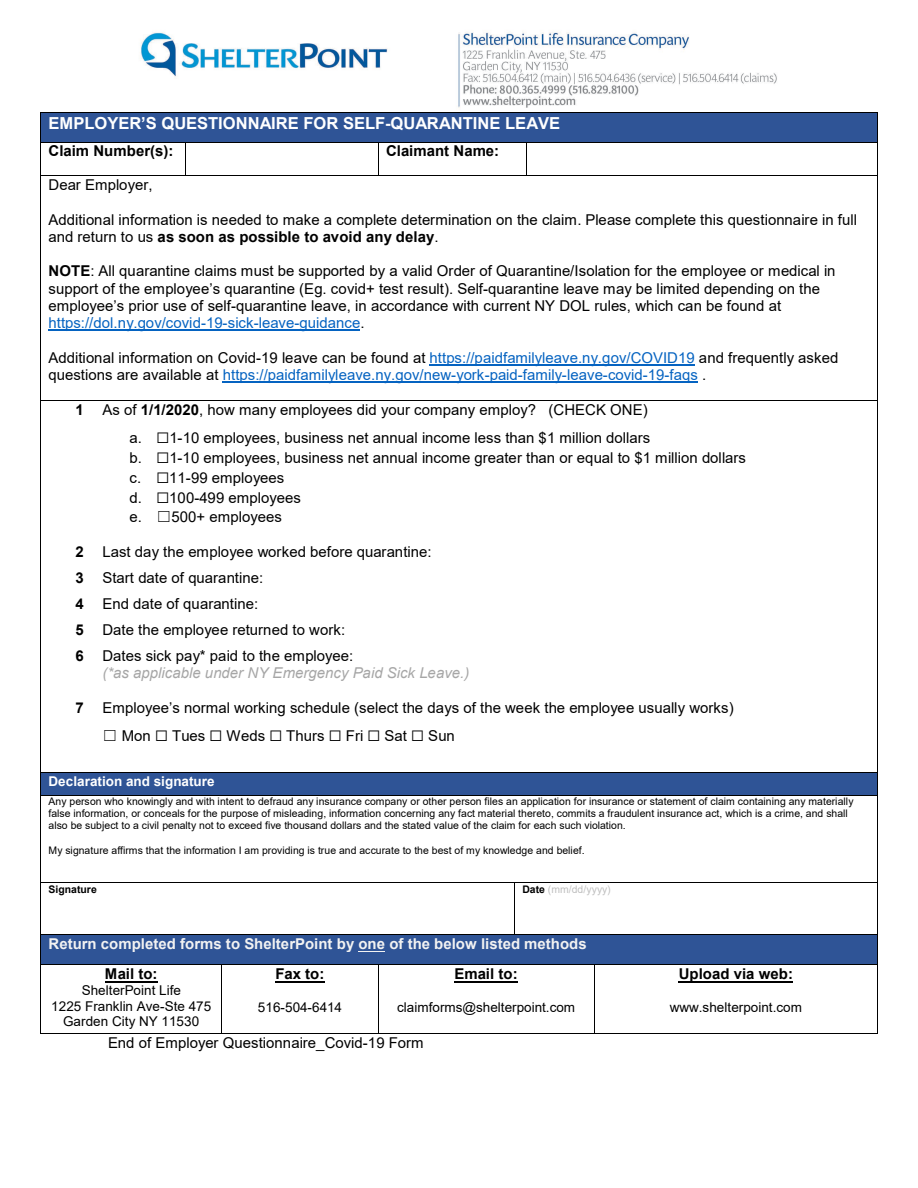
<style>
.page{position:relative;width:918px;height:1188px;background:#fff}
.page>*{position:absolute;margin:0;border:0;box-sizing:border-box;transform-origin:0 0}
.t1{font:700 16.5px "Arial";letter-spacing:-.005em;color:#fff}
.t2{font:15px/17.2px "Arial";color:#000}
.t3{font:15px/17.1px "Arial";color:#0563c1}
.t4{font:700 15px "Arial";color:#000}
.t5{font:700 15px "Arial";letter-spacing:.005em;color:#f2f2f2}
.t6{font:italic 15px "Arial";color:#a6a6a6}
.t7{font:13.5px "Arial";letter-spacing:.005em;color:#000}
.t8{font:700 13.5px "Arial";color:#fff}
.t9{font:10.5px/12px "Arial";color:#000}
.t10{font:10.5px "Arial";color:#bfbfbf}
.t11{font:700 10.5px "Arial";color:#000}
.s1{font-weight:700}
.s2{color:#0563c1}
.s3{color:#000}
.s4{font-family:"MS Gothic"}
.s5{font-weight:700;color:#000}
</style>
<div class="page">
<img style="left:141px;top:31px;width:636px;height:77px">
<div style="left:49px;top:113px;width:820px;height:29px;background:#2f5496"></div>
<hr style="left:41px;top:112px;width:836px;height:1px;background:#000">
<svg style="left:40px;top:112px;width:1px;height:30px"></svg>
<hr style="left:41px;top:142px;width:144px;height:1px;background:#000">
<hr style="left:186px;top:142px;width:192px;height:1px;background:#000">
<hr style="left:378px;top:142px;width:148px;height:1px;background:#000">
<hr style="left:527px;top:142px;width:350px;height:1px;background:#000">
<svg style="left:877px;top:112px;width:1px;height:30px"></svg>
<hr style="left:40px;top:142px;width:1px;height:33px;background:#000">
<hr style="left:185px;top:142px;width:1px;height:33px;background:#000">
<hr style="left:378px;top:142px;width:1px;height:33px;background:#000">
<hr style="left:526px;top:142px;width:1px;height:33px;background:#000">
<hr style="left:877px;top:142px;width:1px;height:33px;background:#000">
<hr style="left:49px;top:330px;width:311px;height:1px;background:#0563c1">
<hr style="left:430px;top:364px;width:265px;height:1px;background:#0563c1">
<hr style="left:223px;top:381px;width:475px;height:1px;background:#0563c1">
<hr style="left:41px;top:175px;width:144px;height:1px;background:#000">
<hr style="left:186px;top:175px;width:192px;height:1px;background:#000">
<hr style="left:378px;top:175px;width:148px;height:1px;background:#000">
<hr style="left:527px;top:175px;width:350px;height:1px;background:#000">
<hr style="left:40px;top:176px;width:1px;height:224px;background:#000">
<hr style="left:877px;top:176px;width:1px;height:224px;background:#000">
<hr style="left:41px;top:400px;width:836px;height:1px;background:#000">
<hr style="left:40px;top:401px;width:1px;height:371px;background:#000">
<hr style="left:877px;top:401px;width:1px;height:371px;background:#000">
<div style="left:41px;top:773px;width:836px;height:22px;background:#2f5496"></div>
<hr style="left:41px;top:772px;width:836px;height:1px;background:#000">
<svg style="left:40px;top:772px;width:1px;height:23px"></svg>
<hr style="left:41px;top:795px;width:836px;height:1px;background:#000">
<svg style="left:877px;top:772px;width:1px;height:23px"></svg>
<hr style="left:40px;top:795px;width:1px;height:87px;background:#000">
<hr style="left:877px;top:795px;width:1px;height:87px;background:#000">
<hr style="left:41px;top:882px;width:473px;height:1px;background:#000">
<hr style="left:515px;top:882px;width:362px;height:1px;background:#000">
<hr style="left:40px;top:883px;width:1px;height:51px;background:#000">
<hr style="left:514px;top:883px;width:1px;height:51px;background:#000">
<hr style="left:877px;top:883px;width:1px;height:51px;background:#000">
<div style="left:49px;top:935px;width:820px;height:17px;background:#2f5496"></div>
<svg style="left:358px;top:951px;width:27px;height:1px"></svg>
<div style="left:49px;top:952px;width:820px;height:12px;background:#2f5496"></div>
<hr style="left:41px;top:934px;width:473px;height:1px;background:#000">
<hr style="left:515px;top:934px;width:362px;height:1px;background:#000">
<hr style="left:105px;top:981px;width:53px;height:1px;background:#000">
<hr style="left:275px;top:981px;width:50px;height:1px;background:#000">
<hr style="left:454px;top:981px;width:64px;height:1px;background:#000">
<hr style="left:679px;top:981px;width:114px;height:1px;background:#000">
<svg style="left:40px;top:934px;width:1px;height:31px"></svg>
<hr style="left:41px;top:964px;width:181px;height:1px;background:#000">
<hr style="left:222px;top:964px;width:156px;height:1px;background:#000">
<hr style="left:378px;top:964px;width:216px;height:1px;background:#000">
<hr style="left:595px;top:964px;width:282px;height:1px;background:#000">
<svg style="left:877px;top:934px;width:1px;height:31px"></svg>
<hr style="left:40px;top:965px;width:1px;height:68px;background:#000">
<hr style="left:41px;top:1033px;width:181px;height:1px;background:#000">
<hr style="left:222px;top:965px;width:1px;height:68px;background:#000">
<hr style="left:222px;top:1033px;width:156px;height:1px;background:#000">
<hr style="left:378px;top:965px;width:1px;height:68px;background:#000">
<hr style="left:378px;top:1033px;width:216px;height:1px;background:#000">
<hr style="left:594px;top:965px;width:1px;height:68px;background:#000">
<hr style="left:595px;top:1033px;width:282px;height:1px;background:#000">
<hr style="left:877px;top:965px;width:1px;height:68px;background:#000">
<p class="t1" style="left:49px;top:111px;width:513px">EMPLOYER’S QUESTIONNAIRE FOR SELF-QUARANTINE LEAVE</p>
<p class="t4" style="left:49px;top:141px;width:126px">Claim Number(s):</p>
<p class="t4" style="left:386px;top:141px;width:115px">Claimant Name:</p>
<p class="t2" style="left:49px;top:176px;width:106px">Dear Employer,</p>
<p class="t2" style="left:49px;top:211px;width:810px">Additional information is needed to make a complete determination on the claim. Please complete this questionnaire in full and return to us <span class="s1">as soon as possible to avoid any delay</span>.</p>
<p class="t2" style="left:49px;top:262px;width:788px"><span class="s1">NOTE</span>: All quarantine claims must be supported by a valid Order of Quarantine/Isolation for the employee or medical in support of the employee’s quarantine (Eg. covid+ test result). Self-quarantine leave may be limited depending on the employee’s prior use of self-quarantine leave, in accordance with current NY DOL rules, which can be found at <span class="s2">https://dol.ny.gov/covid-19-sick-leave-guidance</span>.</p>
<p class="t3" style="left:49px;top:349px;width:791px"><span class="s3">Additional information on Covid-19 leave can be found at</span> https://paidfamilyleave.ny.gov/COVID19 <span class="s3">and frequently asked questions are available at</span> https://paidfamilyleave.ny.gov/new-york-paid-family-leave-covid-19-faqs <span class="s3">.</span></p>
<p class="t4" style="left:76px;top:399px;width:10px">1</p>
<p class="t2" style="left:103px;top:401px;width:547px">As of <span class="s1">1/1/2020</span>, how many employees did your company employ? (CHECK ONE)</p>
<p class="t2" style="left:130px;top:429px;width:522px">a. ☐1-10 employees, business net annual income less than $1 million dollars</p>
<p class="t2" style="left:130px;top:449px;width:618px">b. ☐1-10 employees, business net annual income greater than or equal to $1 million dollars</p>
<p class="t2" style="left:130px;top:469px;width:156px">c. ☐11-99 employees</p>
<p class="t2" style="left:130px;top:489px;width:173px">d. ☐100-499 employees</p>
<p class="t2" style="left:130px;top:508px;width:154px">e. <span class="s4">☐</span>500+ employees</p>
<p class="t4" style="left:76px;top:542px;width:10px">2</p>
<p class="t2" style="left:103px;top:543px;width:331px">Last day the employee worked before quarantine:</p>
<p class="t4" style="left:76px;top:568px;width:10px">3</p>
<p class="t2" style="left:103px;top:569px;width:162px">Start date of quarantine:</p>
<p class="t4" style="left:76px;top:593px;width:10px">4</p>
<p class="t2" style="left:103px;top:595px;width:157px">End date of quarantine:</p>
<p class="t4" style="left:76px;top:619px;width:10px">5</p>
<p class="t2" style="left:103px;top:621px;width:244px">Date the employee returned to work:</p>
<p class="t4" style="left:76px;top:645px;width:10px">6</p>
<p class="t2" style="left:103px;top:647px;width:252px">Dates sick pay* paid to the employee:</p>
<p class="t6" style="left:103px;top:663px;width:368px">(*as applicable under NY Emergency Paid Sick Leave.)</p>
<p class="t4" style="left:76px;top:697px;width:10px">7</p>
<p class="t2" style="left:103px;top:699px;width:633px">Employee’s normal working schedule (select the days of the week the employee usually works)</p>
<p class="t2" style="left:103px;top:727px;width:354px"><span class="s4">☐</span> Mon ☐ Tues ☐ Weds ☐ Thurs ☐ Fri ☐ Sat ☐ Sun</p>
<p class="t8" style="left:49px;top:771px;width:167px">Declaration and signature</p>
<p class="t9" style="left:49px;top:796px;width:807px">Any person who knowingly and with intent to defraud any insurance company or other person files an application for insurance or statement of claim containing any materially false information, or conceals for the purpose of misleading, information concerning any fact material thereto, commits a fraudulent insurance act, which is a crime, and shall also be subject to a civil penalty not to exceed five thousand dollars and the stated value of the claim for each such violation.</p>
<p class="t9" style="left:49px;top:844px;width:538px">My signature affirms that the information I am providing is true and accurate to the best of my knowledge and belief.</p>
<p class="t11" style="left:49px;top:882px;width:50px">Signature</p>
<p class="t10" style="left:522px;top:882px;width:90px"><span class="s5">Date</span> (mm/dd/yyyy)</p>
<p class="t5" style="left:49px;top:933px;width:540px">Return completed forms to ShelterPoint by one of the below listed methods</p>
<p class="t4" style="left:105px;top:963px;width:54px">Mail to:</p>
<p class="t7" style="left:82px;top:981px;width:101px">ShelterPoint Life</p>
<p class="t7" style="left:51px;top:996px;width:161px">1225 Franklin Ave-Ste 475</p>
<p class="t7" style="left:63px;top:1012px;width:138px">Garden City NY 11530</p>
<p class="t4" style="left:275px;top:963px;width:51px">Fax to:</p>
<p class="t7" style="left:258px;top:998px;width:86px">516-504-6414</p>
<p class="t4" style="left:454px;top:963px;width:65px">Email to:</p>
<p class="t7" style="left:397px;top:998px;width:180px">claimforms@shelterpoint.com</p>
<p class="t2" style="left:108px;top:1034px;width:317px">End of Employer Questionnaire_Covid-19 Form</p>
<p class="t4" style="left:679px;top:963px;width:116px">Upload via web:</p>
<p class="t7" style="left:670px;top:998px;width:134px">www.shelterpoint.com</p>
</div>
